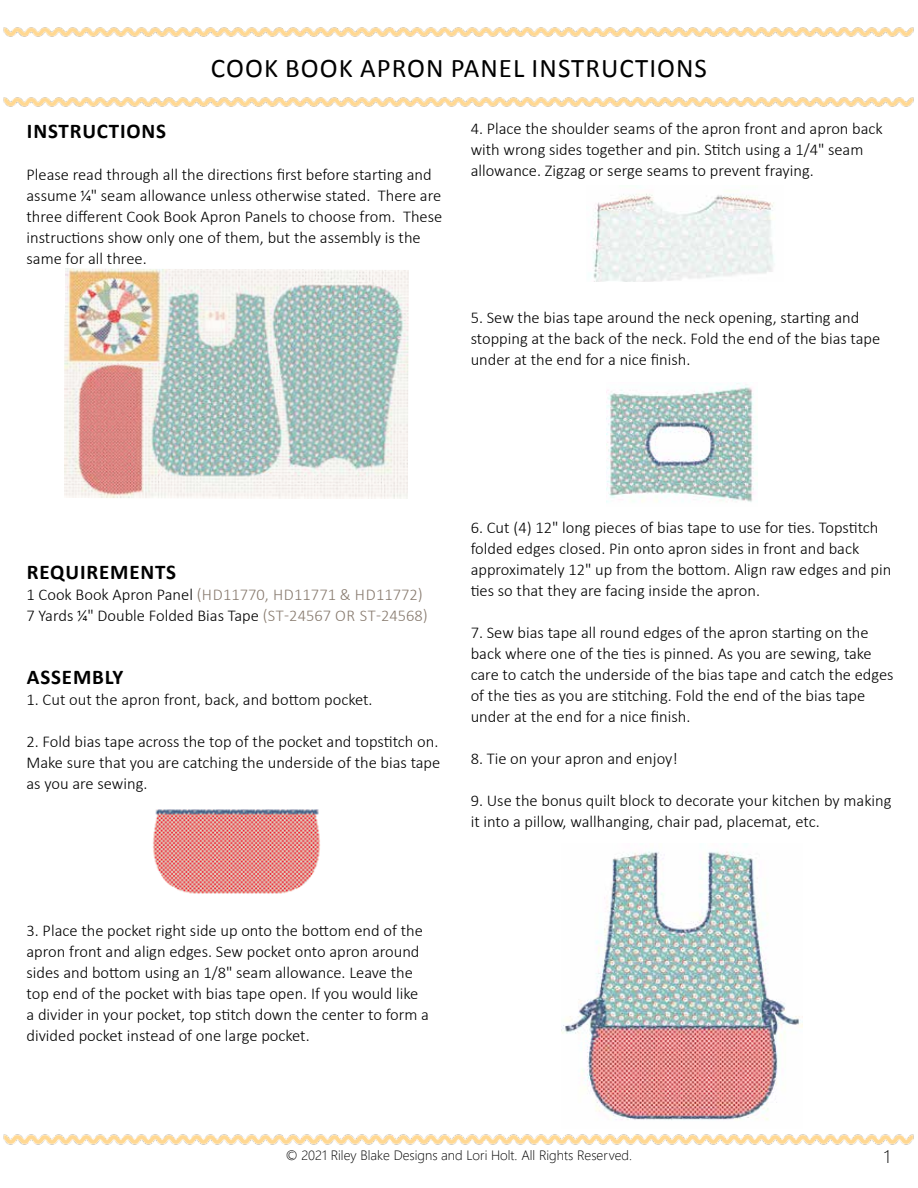
<style>
.page{position:relative;width:918px;height:1188px;background:#fff}
.page>*{position:absolute;margin:0;border:0;box-sizing:border-box;transform-origin:0 0}
.t1{font:27px "Calibri";letter-spacing:.04em;color:#000}
.t2{font:700 21px "Calibri";letter-spacing:.04em;color:#000}
.t3{font:300 18px "Segoe UI";color:#000}
.t4{font:300 16.5px/21px "Calibri";color:#000}
.t5{font:300 13.5px "Segoe UI";color:#000}
.s1{color:#887b6f}
</style>
<div class="page">
<img style="left:3px;top:27px;width:911px;height:10px">
<img style="left:3px;top:97px;width:911px;height:10px">
<img style="left:3px;top:1134px;width:911px;height:11px">
<img style="left:64px;top:268px;width:345px;height:231px">
<img style="left:153px;top:809px;width:167px;height:85px">
<img style="left:591px;top:193px;width:183px;height:89px">
<img style="left:561px;top:844px;width:241px;height:276px">
<img style="left:607px;top:383px;width:151px;height:119px">
<h1 class="t1" style="left:211px;top:51px;width:498px">COOK BOOK APRON PANEL INSTRUCTIONS</h1>
<p class="t2" style="left:27px;top:118px;width:141px">INSTRUCTIONS</p>
<p class="t4" style="left:27px;top:164px;width:417px">Please read through all the directions first before starting and assume 1/4" seam allowance unless otherwise stated. There are three different Cook Book Apron Panels to choose from. These instructions show only one of them, but the assembly is the same for all three.</p>
<p class="t4" style="left:471px;top:118px;width:414px">4. Place the shoulder seams of the apron front and apron back with wrong sides together and pin. Stitch using a 1/4" seam allowance. Zigzag or serge seams to prevent fraying.</p>
<p class="t4" style="left:471px;top:307px;width:411px">5. Sew the bias tape around the neck opening, starting and stopping at the back of the neck. Fold the end of the bias tape under at the end for a nice finish.</p>
<p class="t2" style="left:27px;top:559px;width:151px">REQUIREMENTS</p>
<p class="t4" style="left:27px;top:584px;width:403px">1 Cook Book Apron Panel <span class="s1">(HD11770, HD11771 &amp; HD11772)<br></span>7 Yards 1/4" Double Folded Bias Tape <span class="s1">(ST-24567 OR ST-24568)</span></p>
<p class="t2" style="left:27px;top:664px;width:98px">ASSEMBLY</p>
<p class="t4" style="left:27px;top:689px;width:348px">1. Cut out the apron front, back, and bottom pocket.</p>
<p class="t4" style="left:27px;top:731px;width:415px;text-align:justify">2. Fold bias tape across the top of the pocket and topstitch on.<br>Make sure that you are catching the underside of the bias tape as you are sewing.</p>
<p class="t4" style="left:471px;top:517px;width:422px">6. Cut (4) 12" long pieces of bias tape to use for ties. Topstitch folded edges closed. Pin onto apron sides in front and back approximately 12" up from the bottom. Align raw edges and pin ties so that they are facing inside the apron.</p>
<p class="t4" style="left:471px;top:622px;width:424px">7. Sew bias tape all round edges of the apron starting on the back where one of the ties is pinned. As you are sewing, take care to catch the underside of the bias tape and catch the edges of the ties as you are stitching. Fold the end of the bias tape under at the end for a nice finish.</p>
<p class="t4" style="left:471px;top:748px;width:209px">8. Tie on your apron and enjoy!</p>
<p class="t4" style="left:471px;top:790px;width:422px">9. Use the bonus quilt block to decorate your kitchen by making it into a pillow, wallhanging, chair pad, placemat, etc.</p>
<p class="t4" style="left:27px;top:920px;width:404px">3. Place the pocket right side up onto the bottom end of the apron front and align edges. Sew pocket onto apron around sides and bottom using an 1/8" seam allowance. Leave the top end of the pocket with bias tape open. If you would like a divider in your pocket, top stitch down the center to form a divided pocket instead of one large pocket.</p>
<p class="t5" style="left:286px;top:1143px;width:348px">© 2021 Riley Blake Designs and Lori Holt. All Rights Reserved.</p>
<p class="t3" style="left:884px;top:1139px;width:8px">1</p>
</div>
